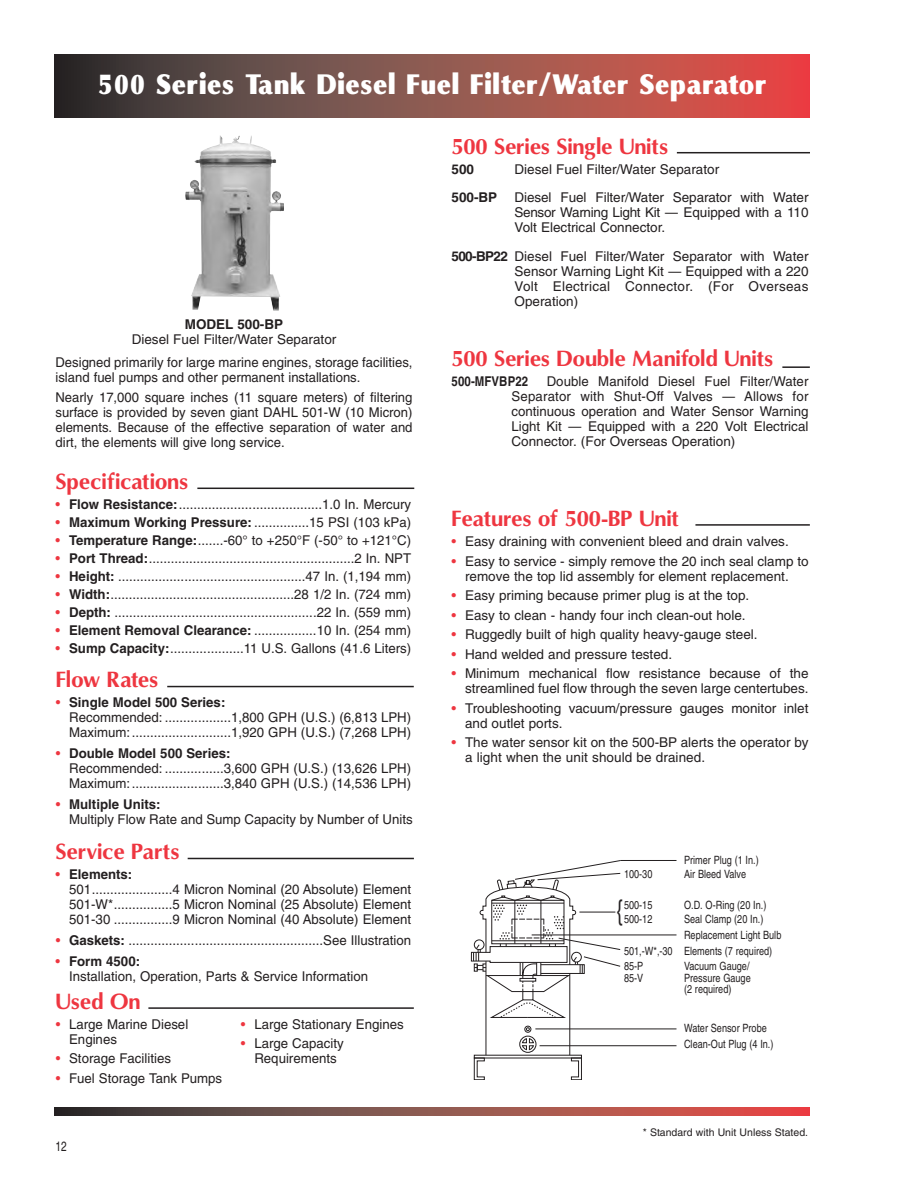
<style>
.page{position:relative;width:918px;height:1188px;background:#fff}
.page>*{position:absolute;margin:0;border:0;box-sizing:border-box;transform-origin:0 0}
.t1{font:28.5px "Helvetica";color:#231f20;scale:.7 1}
.t2{font:900 27px "Omni";color:#fff;scale:.87 1}
.t3{font:700 21px "Omni";letter-spacing:-.02em;color:#ee3640}
.t4{font:13.5px/15px "Helvetica";color:#231f20}
.t5{font:700 13.5px "Helvetica";color:#231f20}
.t6{font:700 13.5px "Helvetica";color:#231f20;scale:.85 1}
.t7{font:13.5px "Helvetica";color:#231f20;scale:.75 1}
.t8{font:11.4px/11.4px "Helvetica";color:#231f20;scale:.8 1}
.t9{font:10.5px "Helvetica";color:#231f20}
.s1{color:#ee3640}
.s2{font-weight:700}
</style>
<div class="page">
<svg style="left:54px;top:54px;width:756px;height:63px;background:#8d4d48"></svg>
<img style="left:185px;top:135px;width:99px;height:176px">
<hr style="left:167px;top:686px;width:247px;height:1px;background:#231f20">
<hr style="left:197px;top:488px;width:217px;height:1px;background:#231f20">
<hr style="left:148px;top:1007px;width:266px;height:2px;background:#231f20">
<hr style="left:188px;top:858px;width:226px;height:1px;background:#231f20">
<hr style="left:677px;top:152px;width:133px;height:1px;background:#231f20">
<hr style="left:782px;top:366px;width:28px;height:2px;background:#231f20">
<hr style="left:695px;top:524px;width:115px;height:2px;background:#231f20">
<svg style="left:474px;top:1058px;width:11px;height:22px"></svg>
<svg style="left:571px;top:1058px;width:11px;height:22px"></svg>
<hr style="left:486px;top:961px;width:1px;height:94px;background:#231f20">
<hr style="left:570px;top:973px;width:1px;height:82px;background:#231f20">
<svg style="left:490px;top:999px;width:76px;height:19px"></svg>
<svg style="left:525px;top:1026px;width:6px;height:6px"></svg>
<div style="left:520px;top:1036px;width:16px;height:17px;border:1px solid #231f20;border-radius:50%"></div>
<svg style="left:522px;top:1038px;width:12px;height:12px"></svg>
<hr style="left:540px;top:1045px;width:137px;height:1px;background:#231f20">
<hr style="left:535px;top:1029px;width:142px;height:1px;background:#231f20">
<hr style="left:532px;top:935px;width:144px;height:1px;background:#231f20">
<svg style="left:471px;top:860px;width:150px;height:132px"></svg>
<hr style="left:620px;top:860px;width:56px;height:1px;background:#231f20">
<svg style="left:54px;top:1107px;width:756px;height:9px;background:#8d4d48"></svg>
<h2 class="t2" style="left:97px;top:69px;width:771px">500 Series Tank Diesel Fuel Filter/Water Separator</h2>
<h3 class="t3" style="left:452px;top:134px;width:218px">500 Series Single Units</h3>
<p class="t5" style="left:185px;top:319px;width:100px">MODEL 500-BP</p>
<p class="t4" style="left:132px;top:333px;width:206px">Diesel Fuel Filter/Water Separator</p>
<p class="t4" style="left:55px;top:356px;width:359px">Designed primarily for large marine engines, storage facilities, island fuel pumps and other permanent installations.</p>
<p class="t4" style="left:55px;top:391px;width:359px;text-align:justify">Nearly 17,000 square inches (11 square meters) of filtering surface is provided by seven giant DAHL 501-W (10 Micron) elements. Because of the effective separation of water and dirt, the elements will give long service.</p>
<h3 class="t3" style="left:56px;top:470px;width:134px">Specifications</h3>
<p class="t4" style="left:56px;top:498px;width:357px"><span class="s1">•</span> <span class="s2">Flow Resistance:</span>.......................................1.0 In. Mercury</p>
<p class="t4" style="left:56px;top:516px;width:357px"><span class="s1">•</span> <span class="s2">Maximum Working Pressure:</span> ...............15 PSI (103 kPa)</p>
<p class="t4" style="left:56px;top:534px;width:357px"><span class="s1">•</span> <span class="s2">Temperature Range:</span>.......-60° to +250°F (-50° to +121°C)</p>
<p class="t4" style="left:56px;top:552px;width:357px"><span class="s1">•</span> <span class="s2">Port Thread:</span>........................................................2 In. NPT</p>
<p class="t4" style="left:56px;top:570px;width:357px"><span class="s1">•</span> <span class="s2">Height:</span> ...................................................47 In. (1,194 mm)</p>
<p class="t4" style="left:56px;top:588px;width:357px"><span class="s1">•</span> <span class="s2">Width:</span>..................................................28 1/2 In. (724 mm)</p>
<p class="t4" style="left:56px;top:606px;width:357px"><span class="s1">•</span> <span class="s2">Depth:</span> .......................................................22 In. (559 mm)</p>
<p class="t4" style="left:56px;top:624px;width:357px"><span class="s1">•</span> <span class="s2">Element Removal Clearance:</span> .................10 In. (254 mm)</p>
<p class="t4" style="left:56px;top:642px;width:357px"><span class="s1">•</span> <span class="s2">Sump Capacity:</span>....................11 U.S. Gallons (41.6 Liters)</p>
<h3 class="t3" style="left:56px;top:668px;width:104px">Flow Rates</h3>
<p class="t4" style="left:69px;top:696px;width:344px;text-indent:-13px"><span class="s1">•</span> <span class="s2">Single Model 500 Series:<br></span>Recommended: ..................1,800 GPH (U.S.) (6,813 LPH)<br>Maximum:...........................1,920 GPH (U.S.) (7,268 LPH)</p>
<p class="t4" style="left:69px;top:747px;width:344px;text-indent:-13px"><span class="s1">•</span> <span class="s2">Double Model 500 Series:<br></span>Recommended: ................3,600 GPH (U.S.) (13,626 LPH)<br>Maximum:.........................3,840 GPH (U.S.) (14,536 LPH)</p>
<p class="t4" style="left:69px;top:798px;width:345px;text-indent:-13px"><span class="s1">•</span> <span class="s2">Multiple Units:<br></span>Multiply Flow Rate and Sump Capacity by Number of Units</p>
<h3 class="t3" style="left:56px;top:840px;width:126px">Service Parts</h3>
<p class="t4" style="left:69px;top:868px;width:344px;text-indent:-13px"><span class="s1">•</span> <span class="s2">Elements:<br></span>501......................4 Micron Nominal (20 Absolute) Element 501-W*................5 Micron Nominal (25 Absolute) Element 501-30 ................9 Micron Nominal (40 Absolute) Element</p>
<p class="t4" style="left:56px;top:934px;width:357px"><span class="s1">•</span> <span class="s2">Gaskets:</span> .....................................................See Illustration</p>
<p class="t4" style="left:69px;top:955px;width:300px;text-indent:-13px"><span class="s1">•</span> <span class="s2">Form 4500:<br></span>Installation, Operation, Parts &amp; Service Information</p>
<h3 class="t3" style="left:56px;top:989px;width:87px">Used On</h3>
<p class="t4" style="left:69px;top:1018px;width:121px;text-indent:-13px"><span class="s1">•</span> Large Marine Diesel<br>Engines</p>
<p class="t4" style="left:56px;top:1053px;width:117px"><span class="s1">•</span> Storage Facilities</p>
<p class="t4" style="left:56px;top:1072px;width:168px"><span class="s1">•</span> Fuel Storage Tank Pumps</p>
<p class="t4" style="left:241px;top:1018px;width:164px"><span class="s1">•</span> Large Stationary Engines</p>
<p class="t4" style="left:241px;top:1038px;width:104px;text-align:center"><span class="s1">•</span> Large Capacity<br>Requirements</p>
<p class="t7" style="left:56px;top:1142px;width:17px">12</p>
<p class="t5" style="left:452px;top:164px;width:24px">500</p>
<p class="t4" style="left:515px;top:163px;width:206px">Diesel Fuel Filter/Water Separator</p>
<p class="t5" style="left:452px;top:192px;width:47px">500-BP</p>
<p class="t4" style="left:515px;top:191px;width:296px;text-align:justify">Diesel Fuel Filter/Water Separator with Water Sensor Warning Light Kit — Equipped with a 110<br>Volt Electrical Connector.</p>
<p class="t4" style="left:515px;top:250px;width:296px;text-align:justify;text-indent:-63px"><span class="s2">500-BP22</span> Diesel Fuel Filter/Water Separator with Water Sensor Warning Light Kit — Equipped with a 220<br>Volt Electrical Connector. (For Overseas Operation)</p>
<h3 class="t3" style="left:452px;top:347px;width:324px">500 Series Double Manifold Units</h3>
<p class="t4" style="left:512px;top:375px;width:299px;text-align:justify;text-indent:35px">Double Manifold Diesel Fuel Filter/Water Separator with Shut-Off Valves — Allows for continuous operation and Water Sensor Warning Light Kit — Equipped with a 220 Volt Electrical Connector. (For Overseas Operation)</p>
<p class="t6" style="left:452px;top:376px;width:92px">500-MFVBP22</p>
<h3 class="t3" style="left:452px;top:507px;width:230px">Features of 500-BP Unit</h3>
<p class="t4" style="left:452px;top:535px;width:339px"><span class="s1">•</span> Easy draining with convenient bleed and drain valves.</p>
<p class="t4" style="left:452px;top:555px;width:359px;text-align:center"><span class="s1">•</span> Easy to service - simply remove the 20 inch seal clamp to remove the top lid assembly for element replacement.</p>
<p class="t4" style="left:452px;top:589px;width:299px"><span class="s1">•</span> Easy priming because primer plug is at the top.</p>
<p class="t4" style="left:452px;top:609px;width:296px"><span class="s1">•</span> Easy to clean - handy four inch clean-out hole.</p>
<p class="t4" style="left:452px;top:628px;width:308px"><span class="s1">•</span> Ruggedly built of high quality heavy-gauge steel.</p>
<p class="t4" style="left:452px;top:648px;width:222px"><span class="s1">•</span> Hand welded and pressure tested.</p>
<p class="t4" style="left:452px;top:667px;width:359px;text-align:right"><span class="s1">•</span> Minimum mechanical flow resistance because of the streamlined fuel flow through the seven large centertubes.</p>
<p class="t4" style="left:465px;top:702px;width:345px;text-indent:-14px"><span class="s1">•</span> Troubleshooting vacuum/pressure gauges monitor inlet and outlet ports.</p>
<p class="t4" style="left:465px;top:736px;width:345px;text-indent:-14px"><span class="s1">•</span> The water sensor kit on the 500-BP alerts the operator by a light when the unit should be drained.</p>
<p class="t8" style="left:684px;top:856px;width:95px">Primer Plug (1 In.)</p>
<p class="t8" style="left:624px;top:869px;width:37px">100-30</p>
<p class="t8" style="left:684px;top:869px;width:79px">Air Bleed Valve</p>
<p class="t8" style="left:624px;top:901px;width:37px">500-15</p>
<p class="t8" style="left:684px;top:901px;width:104px">O.D. O-Ring (20 In.)</p>
<p class="t8" style="left:624px;top:914px;width:37px">500-12</p>
<p class="t8" style="left:684px;top:914px;width:101px">Seal Clamp (20 In.)</p>
<p class="t8" style="left:684px;top:931px;width:123px">Replacement Light Bulb</p>
<p class="t8" style="left:624px;top:947px;width:187px">501,-W*,-30 Elements (7 required)</p>
<p class="t8" style="left:624px;top:962px;width:26px">85-P</p>
<p class="t8" style="left:684px;top:962px;width:83px">Vacuum Gauge/</p>
<p class="t8" style="left:624px;top:973px;width:26px">85-V</p>
<p class="t8" style="left:684px;top:973px;width:85px">Pressure Gauge (2 required)</p>
<p class="t8" style="left:684px;top:1021px;width:113px;line-height:16.5px">Water Sensor Probe<br>Clean-Out Plug (4 In.)</p>
<h1 class="t1" style="left:616px;top:899px;width:11px">{</h1>
<p class="t9" style="left:643px;top:1128px;width:167px">* Standard with Unit Unless Stated.</p>
</div>
